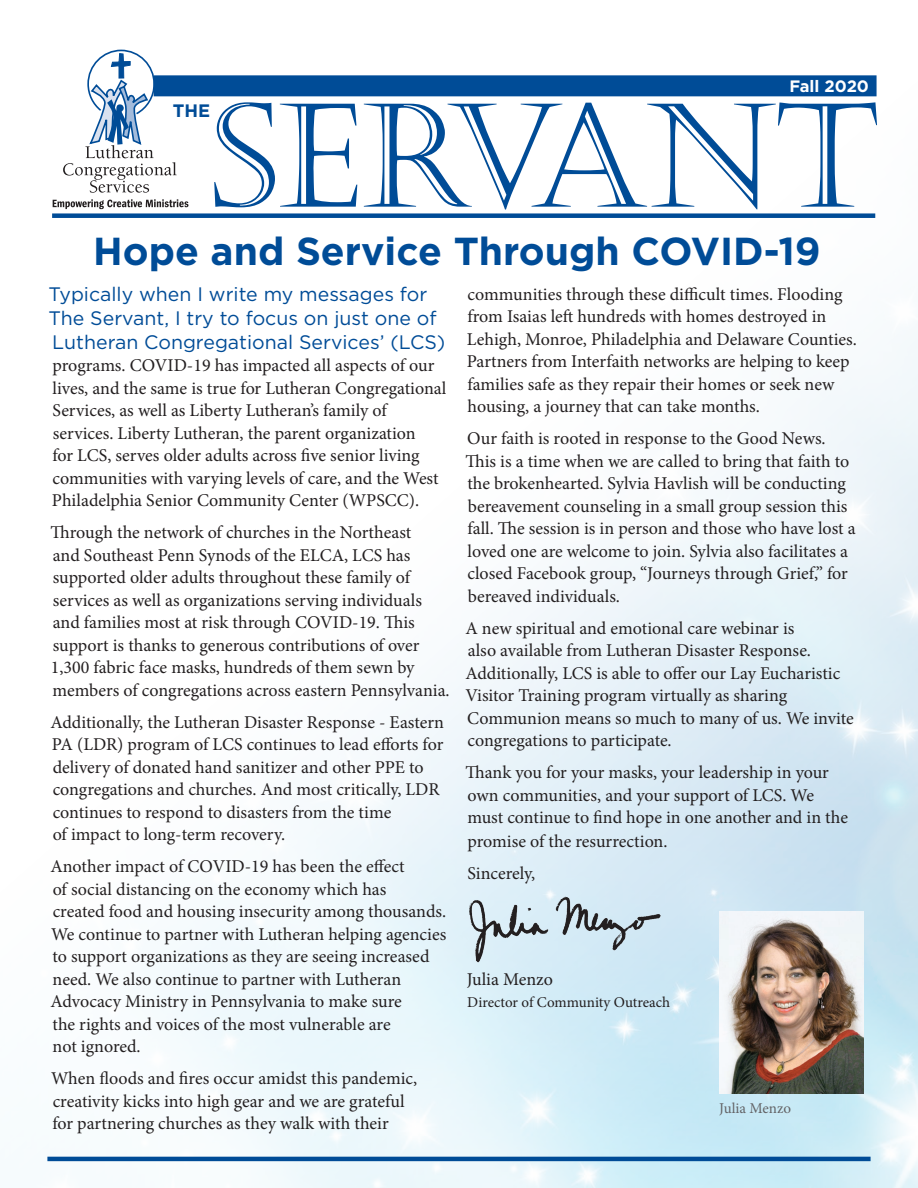
<style>
.page{position:relative;width:918px;height:1188px;background:#fff}
.page>*{position:absolute;margin:0;border:0;box-sizing:border-box;transform-origin:0 0}
.t1{font:144px "Castellar";letter-spacing:-.01em;color:#004c97}
.t2{font:700 39px "Gotham Pro";color:#004c97}
.t3{font:19.5px/24px "Gotham Pro";color:#004c97}
.t4{font:18px/22.5px "Minion Pro";color:#231f20}
.t5{font:700 18px "Gotham Pro";color:#004c97}
.t6{font:700 16.5px "Gotham Pro";color:#fff}
.t7{font:15px "Minion Pro";color:#231f20}
.t8{font:15px "Minion Pro";color:#636366}
</style>
<div class="page">
<img style="left:47px;top:49px;width:871px;height:1139px">
<svg style="left:53px;top:199px;width:135px;height:10px"></svg>
<svg style="left:63px;top:50px;width:114px;height:143px"></svg>
<div style="left:52px;top:213px;width:823px;height:5px;background:#004c97"></div>
<div style="left:154px;top:75px;width:723px;height:21px;background:#004c97"></div>
<hr style="left:47px;top:1157px;width:824px;height:4px;background:#004c97">
<img style="left:719px;top:912px;width:145px;height:181px">
<img style="left:467px;top:890px;width:195px;height:74px">
<p class="t6" style="left:789px;top:77px;width:81px">Fall 2020</p>
<h1 class="t1" style="left:209px;top:75px;width:671px">SERVANT</h1>
<p class="t5" style="left:173px;top:100px;width:39px">THE</p>
<h2 class="t2" style="left:93px;top:228px;width:729px">Hope and Service Through COVID-19</h2>
<p class="t3" style="left:49px;top:282px;width:398px">Typically when I write my messages for<br>The Servant, I try to focus on just one of<br>Lutheran Congregational Services’ (LCS)</p>
<p class="t4" style="left:52px;top:355px;width:396px">programs. COVID-19 has impacted all aspects of our lives, and the same is true for Lutheran Congregational Services, as well as Liberty Lutheran’s family of services. Liberty Lutheran, the parent organization<br>for LCS, serves older adults across five senior living communities with varying levels of care, and the West Philadelphia Senior Community Center (WPSCC).</p>
<p class="t4" style="left:51px;top:522px;width:401px">Through the network of churches in the Northeast<br>and Southeast Penn Synods of the ELCA, LCS has supported older adults throughout these family of services as well as organizations serving individuals and families most at risk through COVID-19. This support is thanks to generous contributions of over 1,300 fabric face masks, hundreds of them sewn by members of congregations across eastern Pennsylvania.</p>
<p class="t4" style="left:50px;top:711px;width:395px">Additionally, the Lutheran Disaster Response - Eastern PA (LDR) program of LCS continues to lead efforts for delivery of donated hand sanitizer and other PPE to congregations and churches. And most critically, LDR continues to respond to disasters from the time<br>of impact to long-term recovery.</p>
<p class="t4" style="left:50px;top:855px;width:397px">Another impact of COVID-19 has been the effect<br>of social distancing on the economy which has<br>created food and housing insecurity among thousands.<br>We continue to partner with Lutheran helping agencies to support organizations as they are seeing increased need. We also continue to partner with Lutheran Advocacy Ministry in Pennsylvania to make sure<br>the rights and voices of the most vulnerable are<br>not ignored.</p>
<p class="t4" style="left:51px;top:1067px;width:368px">When floods and fires occur amidst this pandemic, creativity kicks into high gear and we are grateful for partnering churches as they walk with their</p>
<p class="t4" style="left:467px;top:283px;width:391px">communities through these difficult times. Flooding from Isaias left hundreds with homes destroyed in Lehigh, Monroe, Philadelphia and Delaware Counties.<br>Partners from Interfaith networks are helping to keep families safe as they repair their homes or seek new housing, a journey that can take months.</p>
<p class="t4" style="left:466px;top:427px;width:392px">Our faith is rooted in response to the Good News.<br>This is a time when we are called to bring that faith to the brokenhearted. Sylvia Havlish will be conducting bereavement counseling in a small group session this fall. The session is in person and those who have lost a loved one are welcome to join. Sylvia also facilitates a closed Facebook group, “Journeys through Grief,” for bereaved individuals.</p>
<p class="t4" style="left:465px;top:617px;width:390px">A new spiritual and emotional care webinar is<br>also available from Lutheran Disaster Response.<br>Additionally, LCS is able to offer our Lay Eucharistic Visitor Training program virtually as sharing Communion means so much to many of us. We invite congregations to participate.</p>
<p class="t4" style="left:466px;top:761px;width:384px;line-height:23px">Thank you for your masks, your leadership in your own communities, and your support of LCS. We must continue to find hope in one another and in the promise of the resurrection.</p>
<p class="t4" style="left:468px;top:862px;width:69px">Sincerely,</p>
<p class="t4" style="left:467px;top:968px;width:88px">Julia Menzo</p>
<p class="t7" style="left:467px;top:992px;width:204px">Director of Community Outreach</p>
<p class="t8" style="left:719px;top:1098px;width:73px">Julia Menzo</p>
</div>
